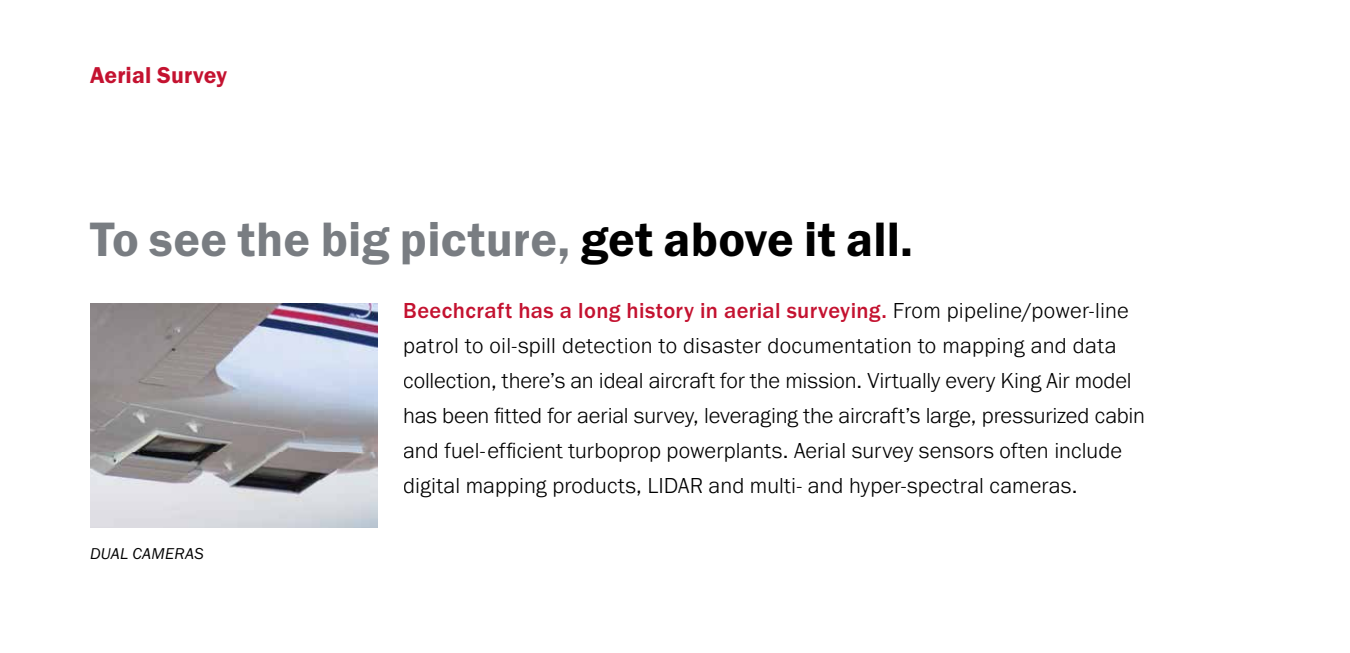
<style>
.page{position:relative;width:1350px;height:653px;background:#fff}
.page>*{position:absolute;margin:0;border:0;box-sizing:border-box;transform-origin:0 0}
.t1{font:50px "Franklin Gothic URW Dem";letter-spacing:.005em;color:#797d82}
.t2{font:23.75px "Franklin Gothic URW Dem";letter-spacing:.005em;color:#c41230}
.t3{font:300 22.5px/35px "Franklin Gothic URW";letter-spacing:.005em;color:#000}
.t4{font:16.25px "Franklin Gothic URW Boo Ita";letter-spacing:.015em;color:#000}
.s1{color:#000}
.s2{font-weight:500;color:#c41230}
</style>
<div class="page">
<img style="left:90px;top:303px;width:288px;height:225px">
<p class="t2" style="left:90px;top:61px;width:138px">Aerial Survey</p>
<h1 class="t1" style="left:90px;top:208px;width:825px">To see the big picture, <span class="s1">get above it all.</span></h1>
<p class="t4" style="left:90px;top:543px;width:115px">DUAL CAMERAS</p>
<p class="t3" style="left:403px;top:293px;width:743px"><span class="s2">Beechcraft has a long history in aerial surveying.</span> From pipeline/power-line patrol to oil-spill detection to disaster documentation to mapping and data collection, there’s an ideal aircraft for the mission. Virtually every King Air model has been fitted for aerial survey, leveraging the aircraft’s large, pressurized cabin and fuel-efficient turboprop powerplants. Aerial survey sensors often include digital mapping products, LIDAR and multi- and hyper-spectral cameras.</p>
</div>
